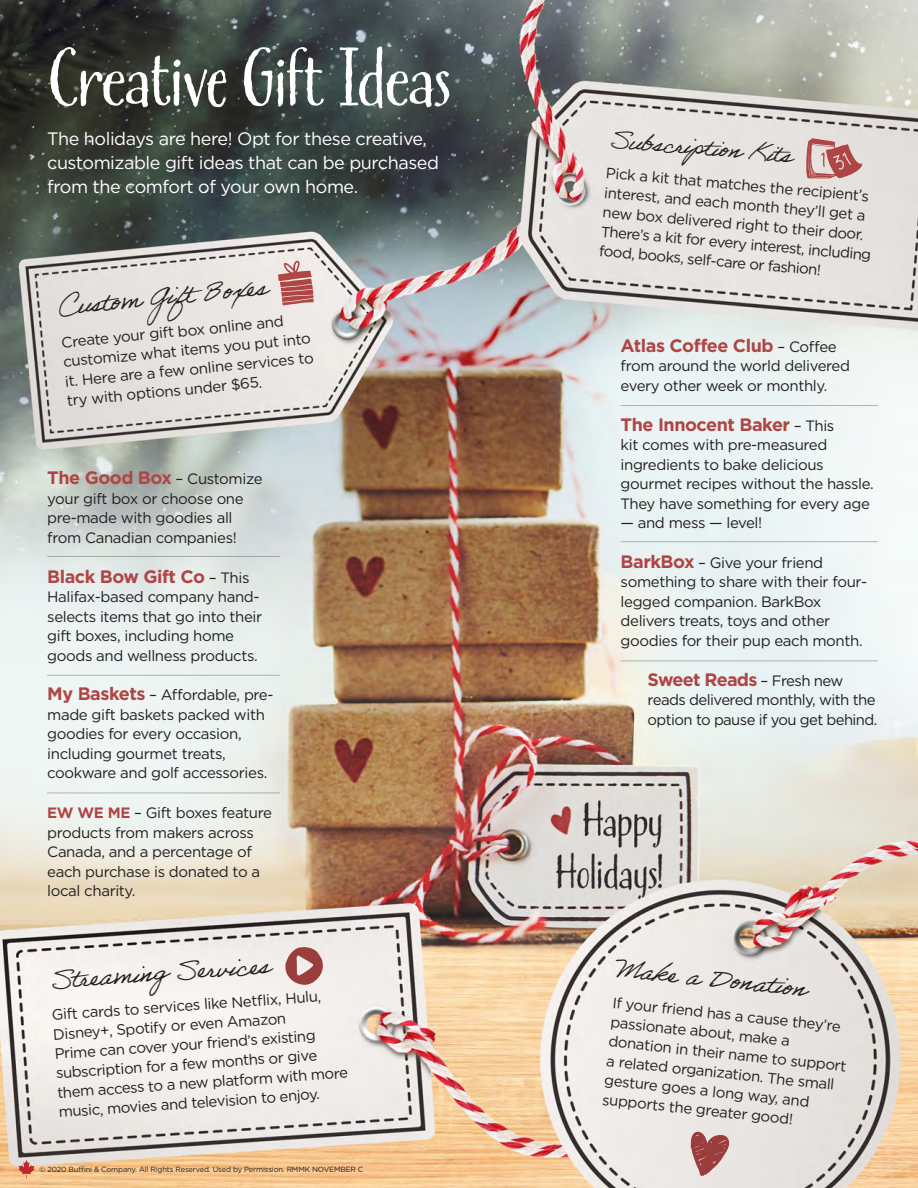
<style>
.page{position:relative;width:918px;height:1188px;background:#fff}
.page>*{position:absolute;margin:0;border:0;box-sizing:border-box;transform-origin:0 0}
.t1{font:82.5px "Buckley";letter-spacing:-.03em;color:#fff;scale:1.04 1}
.t2{font:25.5px "Adobe Handwriting Ernie";color:#231f20;scale:1.04 1}
.t3{font:24px "Adobe Handwriting Ernie";color:#231f20;scale:1.04 1}
.t4{font:18px/24px "Gotham";letter-spacing:-.025em;color:#fff}
.t5{font:700 18px "Gotham";letter-spacing:-.025em;color:#af4544}
.t6{font:15px/19.5px "Gotham";letter-spacing:-.025em;color:#231f20}
.t7{font:7.5px "Gotham";letter-spacing:-.02em;color:#231f20}
.s1{font-weight:400;font-size:15px;color:#231f20}
.s2{font-weight:700;font-size:18px;color:#af4544}
.s3{font-weight:700;color:#af4544}
</style>
<div class="page">
<img style="left:0;top:0;width:918px;height:1188px">
<svg style="left:285px;top:947px;width:38px;height:38px"></svg>
<svg style="left:690px;top:1131px;width:39px;height:45px;background:#ba7e7e"></svg>
<svg style="left:278px;top:261px;width:36px;height:44px;background:#c98886"></svg>
<svg style="left:806px;top:138px;width:56px;height:40px;background:#ca9492"></svg>
<hr style="left:47px;top:556px;width:233px;height:1px;background:#322d2d">
<hr style="left:621px;top:405px;width:257px;height:1px;background:#322d2d">
<hr style="left:621px;top:541px;width:257px;height:1px;background:#322d2d">
<hr style="left:621px;top:661px;width:257px;height:1px;background:#322d2d">
<hr style="left:47px;top:675px;width:233px;height:1px;background:#322d2d">
<hr style="left:47px;top:793px;width:233px;height:1px;background:#322d2d">
<svg style="left:18px;top:1160px;width:17px;height:18px"></svg>
<p class="t1" style="left:47px;top:30px;width:390px">Creative Gift Ideas</p>
<p class="t4" style="left:47px;top:126px;width:393px">The holidays are here! Opt for these creative, customizable gift ideas that can be purchased from the comfort of your own home.</p>
<p class="t2" style="left:56px;top:292px;width:203px;rotate:-6deg">Custom Gift Boxes</p>
<p class="t6" style="left:60px;top:333px;width:251px;rotate:-6deg">Create your gift box online and customize what items you put into it. Here are a few online services to try with options under $65.</p>
<p class="t5" style="left:47px;top:466px;width:217px">The Good Box <span class="s1">– Customize</span></p>
<p class="t6" style="left:47px;top:489px;width:198px">your gift box or choose one pre-made with goodies all from Canadian companies!</p>
<p class="t5" style="left:47px;top:564px;width:204px">Black Bow Gift Co <span class="s1">– This</span></p>
<p class="t6" style="left:47px;top:587px;width:217px">Halifax-based company hand&shy;selects items that go into their gift boxes, including home goods and wellness products.</p>
<p class="t6" style="left:47px;top:685px;width:228px"><span class="s2">My Baskets</span> – Affordable, pre&shy;made gift baskets packed with goodies for every occasion, including gourmet treats, cookware and golf accessories.</p>
<p class="t6" style="left:47px;top:803px;width:226px"><span class="s3">EW WE ME</span> – Gift boxes feature products from makers across<br>Canada, and a percentage of each purchase is donated to a local charity.</p>
<p class="t2" style="left:48px;top:965px;width:214px;rotate:-4deg">Streaming Services</p>
<p class="t6" style="left:51px;top:1005px;width:293px;rotate:-4deg">Gift cards to services like Netfl ix, Hulu, Disney+, Spotify or even Amazon<br>Prime can cover your friend’s existing subscription for a few months or give them access to a new platform with more music, movies and television to enjoy.</p>
<p class="t7" style="left:39px;top:1165px;width:326px">© 2020 Buffini &amp; Company. All Rights Reserved. Used by Permission. RMMK NOVEMBER C</p>
<p class="t3" style="left:610px;top:125px;width:178px;rotate:5deg">Subscription Kits</p>
<p class="t6" style="left:607px;top:163px;width:273px;rotate:5deg">Pick a kit that matches the recipient’s interest, and each month they’ll get a new box delivered right to their door.<br>There’s a kit for every interest, including food, books, self-care or fashion!</p>
<p class="t5" style="left:621px;top:334px;width:218px">Atlas Coffee Club <span class="s1">– Coffee</span></p>
<p class="t6" style="left:621px;top:356px;width:231px">from around the world delivered every other week or monthly.</p>
<p class="t5" style="left:621px;top:412px;width:215px">The Innocent Baker <span class="s1">– This</span></p>
<p class="t6" style="left:621px;top:435px;width:255px">kit comes with pre-measured ingredients to bake delicious gourmet recipes without the hassle.<br>They have something for every age</p>
<p class="t6" style="left:621px;top:513px;width:143px">— and mess — level!</p>
<p class="t6" style="left:621px;top:553px;width:248px"><span class="s2">BarkBox</span> – Give your friend something to share with their four&shy;legged companion. BarkBox delivers treats, toys and other goodies for their pup each month.</p>
<p class="t5" style="left:648px;top:667px;width:197px">Sweet Reads <span class="s1">– Fresh new</span></p>
<p class="t6" style="left:648px;top:690px;width:231px">reads delivered monthly, with the option to pause if you get behind.</p>
<p class="t2" style="left:618px;top:953px;width:186px;rotate:6deg">Make a Donation</p>
<p class="t6" style="left:614px;top:992px;width:241px;rotate:6deg">If your friend has a cause they’re passionate about, make a donation in their name to support a related organization. The small gesture goes a long way, and supports the greater good!</p>
</div>
